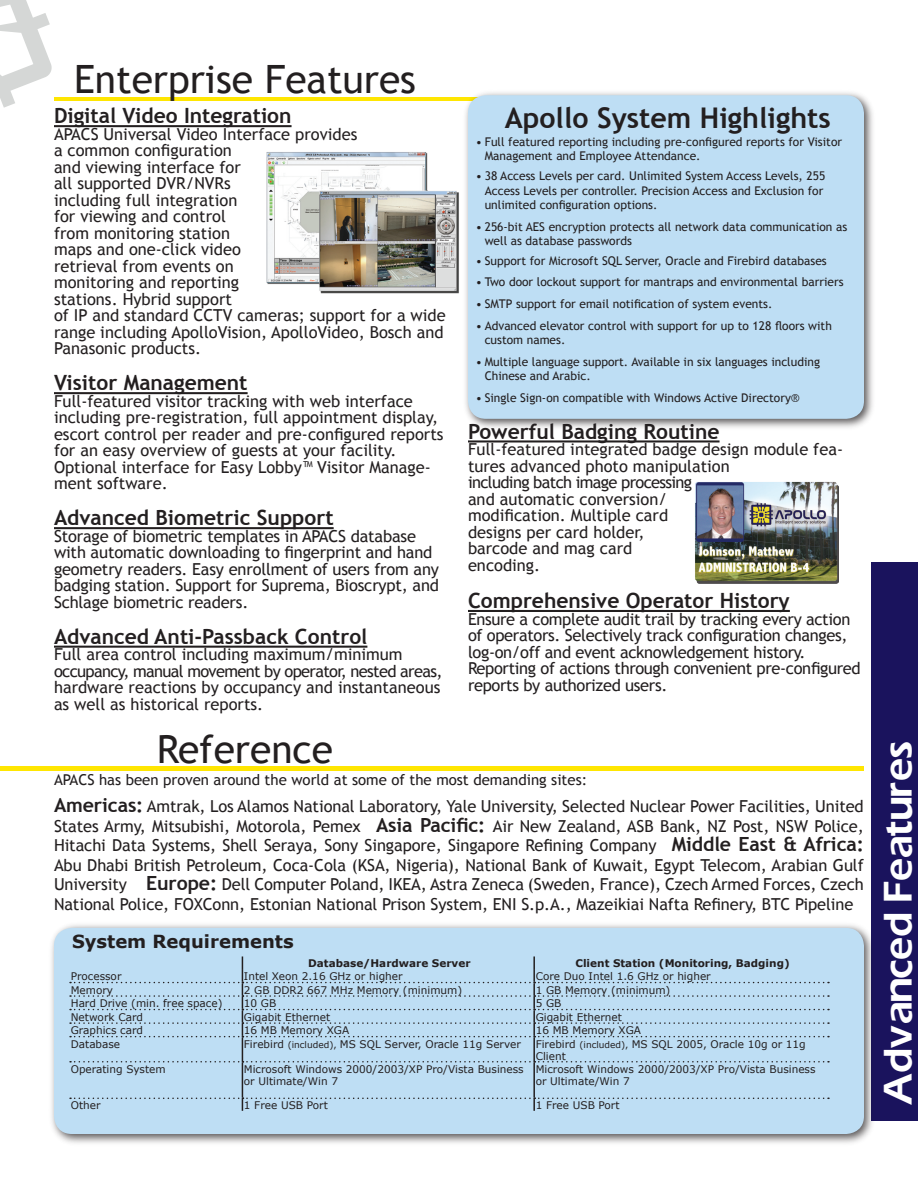
<style>
.page{position:relative;width:918px;height:1188px;background:#fff}
.page>*{position:absolute;margin:0;border:0;box-sizing:border-box;transform-origin:0 0}
.t1{font:900 44.55px "Eras";letter-spacing:.01em;color:#fff}
.t2{font:39px "Trebuchet MS";color:#231f20}
.t3{font:700 28.5px "Trebuchet MS";color:#231f20}
.t4{font:700 21px "Trebuchet MS";color:#231f20}
.t5{font:700 18px "Verdana";color:#231f20}
.t6{font:16.5px/16.5px "Trebuchet MS";color:#231f20}
.t7{font:16.5px/16.5px "Trebuchet MS";letter-spacing:-.02em;color:#231f20}
.t8{font:15px "Trebuchet MS";color:#231f20}
.t9{font:12px/14.4px "Trebuchet MS";color:#231f20}
.t10{font:10.5px/12px "Verdana";color:#231f20}
.t11{font:700 10.5px "Verdana";color:#231f20}
.s1{font-weight:700;font-size:19.5px}
.s2{font-size:9px}
</style>
<div class="page">
<hr style="left:54px;top:97px;width:425px;height:4px;background:#ffe601">
<div style="left:462px;top:89px;width:414px;height:342px;background:#231f20;opacity:.75"></div>
<div style="left:468px;top:95px;width:396px;height:324px;background:#bedef4;border-radius:18px"></div>
<svg style="left:0;top:0;width:52px;height:108px"></svg>
<hr style="left:0;top:767px;width:864px;height:4px;background:#ffe601">
<div style="left:871px;top:562px;width:47px;height:559px;background:#1a135d"></div>
<div style="left:48px;top:921px;width:829px;height:226px;background:#231f20;opacity:.75"></div>
<div style="left:54px;top:928px;width:810px;height:206px;background:#bedef4;border-radius:18px"></div>
<hr style="left:242px;top:1063px;width:1px;height:35px;background:#231f20">
<hr style="left:533px;top:1063px;width:2px;height:35px;background:#231f20">
<svg style="left:70px;top:956px;width:759px;height:107px"></svg>
<svg style="left:70px;top:1098px;width:759px;height:13px"></svg>
<hr style="left:54px;top:125px;width:238px;height:2px;background:#231f20">
<hr style="left:54px;top:392px;width:194px;height:2px;background:#231f20">
<hr style="left:54px;top:527px;width:280px;height:2px;background:#231f20">
<hr style="left:54px;top:646px;width:313px;height:2px;background:#231f20">
<hr style="left:468px;top:440px;width:252px;height:2px;background:#231f20">
<hr style="left:468px;top:610px;width:322px;height:2px;background:#231f20">
<img style="left:695px;top:481px;width:143px;height:103px">
<img style="left:266px;top:141px;width:202px;height:161px">
<h2 class="t2" style="left:74px;top:56px;width:344px">Enterprise Features</h2>
<p class="t4" style="left:54px;top:103px;width:239px">Digital Video Integration</p>
<p class="t6" style="left:54px;top:126px;width:393px">APACS Universal Video Interface provides<br>a common configuration<br>and viewing interface for<br>all supported DVR/NVRs<br>including full integration<br>for viewing and control<br>from monitoring station<br>maps and one-click video<br>retrieval from events on<br>monitoring and reporting<br>stations. Hybrid support<br>of IP and standard CCTV cameras; support for a wide range including ApolloVision, ApolloVideo, Bosch and<br>Panasonic products.</p>
<p class="t4" style="left:54px;top:370px;width:195px">Visitor Management</p>
<p class="t6" style="left:54px;top:393px;width:391px">Full-featured visitor tracking with web interface including pre-registration, full appointment display, escort control per reader and pre-configured reports for an easy overview of guests at your facility.<br>Optional interface for Easy Lobby™ Visitor Manage&shy;ment software.</p>
<p class="t4" style="left:54px;top:505px;width:281px">Advanced Biometric Support</p>
<p class="t6" style="left:54px;top:528px;width:387px">Storage of biometric templates in APACS database with automatic downloading to fingerprint and hand geometry readers. Easy enrollment of users from any badging station. Support for Suprema, Bioscrypt, and Schlage biometric readers.</p>
<p class="t4" style="left:54px;top:623px;width:315px">Advanced Anti-Passback Control</p>
<p class="t6" style="left:54px;top:647px;width:390px">Full area control including maximum/minimum occupancy, manual movement by operator, nested areas, hardware reactions by occupancy and instantaneous as well as historical reports.</p>
<h3 class="t3" style="left:505px;top:100px;width:327px">Apollo System Highlights</h3>
<p class="t9" style="left:485px;top:135px;width:359px;text-indent:-9px">• Full featured reporting including pre-configured reports for Visitor<br>Management and Employee Attendance.</p>
<p class="t9" style="left:485px;top:169px;width:342px;text-indent:-9px">• 38 Access Levels per card. Unlimited System Access Levels, 255<br>Access Levels per controller. Precision Access and Exclusion for unlimited configuration options.</p>
<p class="t9" style="left:485px;top:219px;width:364px;text-indent:-9px">• 256-bit AES encryption protects all network data communication as well as database passwords</p>
<p class="t9" style="left:476px;top:253px;width:353px">• Support for Microsoft SQL Server, Oracle and Firebird databases</p>
<p class="t9" style="left:476px;top:275px;width:369px">• Two door lockout support for mantraps and environmental barriers</p>
<p class="t9" style="left:476px;top:297px;width:298px">• SMTP support for email notification of system events.</p>
<p class="t9" style="left:485px;top:318px;width:349px;text-indent:-9px">• Advanced elevator control with support for up to 128 floors with custom names.</p>
<p class="t9" style="left:485px;top:354px;width:337px;text-indent:-9px">• Multiple language support. Available in six languages including<br>Chinese and Arabic.</p>
<p class="t9" style="left:476px;top:390px;width:325px">• Single Sign-on compatible with Windows Active Directory®</p>
<p class="t4" style="left:468px;top:418px;width:253px">Powerful Badging Routine</p>
<p class="t6" style="left:468px;top:441px;width:377px">Full-featured integrated badge design module fea&shy;tures advanced photo manipulation<br>including batch image processing<br>and automatic conversion/<br>modification. Multiple card<br>designs per card holder,<br>barcode and mag card<br>encoding.</p>
<p class="t4" style="left:468px;top:588px;width:323px">Comprehensive Operator History</p>
<p class="t7" style="left:468px;top:611px;width:394px">Ensure a complete audit trail by tracking every action of operators. Selectively track configuration changes, log-on/off and event acknowledgement history.<br>Reporting of actions through convenient pre-configured reports by authorized users.</p>
<h2 class="t2" style="left:157px;top:726px;width:178px">Reference</h2>
<h1 class="t1" style="left:873px;top:1105px;width:366px;rotate:-90deg">Advanced Features</h1>
<p class="t8" style="left:54px;top:771px;width:535px">APACS has been proven around the world at some of the most demanding sites:</p>
<p class="t6" style="left:54px;top:797px;width:811px;line-height:19.5px;text-align:justify"><span class="s1">Americas:</span> Amtrak, Los Alamos National Laboratory, Yale University, Selected Nuclear Power Facilities, United States Army, Mitsubishi, Motorola, Pemex <span class="s1">Asia Pacific:</span> Air New Zealand, ASB Bank, NZ Post, NSW Police, Hitachi Data Systems, Shell Seraya, Sony Singapore, Singapore Refining Company <span class="s1">Middle East &amp; Africa:<br></span>Abu Dhabi British Petroleum, Coca-Cola (KSA, Nigeria), National Bank of Kuwait, Egypt Telecom, Arabian Gulf University <span class="s1">Europe:</span> Dell Computer Poland, IKEA, Astra Zeneca (Sweden, France), Czech Armed Forces, Czech National Police, FOXConn, Estonian National Prison System, ENI S.p.A., Mazeikiai Nafta Refinery, BTC Pipeline</p>
<p class="t5" style="left:72px;top:930px;width:223px">System Requirements</p>
<p class="t11" style="left:308px;top:956px;width:164px">Database/Hardware Server</p>
<p class="t11" style="left:575px;top:956px;width:216px">Client Station (Monitoring, Badging)</p>
<p class="t10" style="left:71px;top:970px;width:52px">Processor</p>
<p class="t10" style="left:244px;top:970px;width:160px">Intel Xeon 2.16 GHz or higher</p>
<p class="t10" style="left:536px;top:970px;width:177px">Core Duo Intel 1.6 GHz or higher</p>
<p class="t10" style="left:71px;top:983px;width:44px">Memory</p>
<p class="t10" style="left:244px;top:983px;width:220px">2 GB DDR2 667 MHz Memory (minimum)</p>
<p class="t10" style="left:536px;top:983px;width:136px">1 GB Memory (minimum)</p>
<p class="t10" style="left:71px;top:997px;width:153px">Hard Drive (min. free space)</p>
<p class="t10" style="left:244px;top:997px;width:34px">10 GB</p>
<p class="t10" style="left:536px;top:997px;width:27px">5 GB</p>
<p class="t10" style="left:71px;top:1010px;width:74px">Network Card</p>
<p class="t10" style="left:244px;top:1010px;width:88px">Gigabit Ethernet</p>
<p class="t10" style="left:536px;top:1010px;width:88px">Gigabit Ethernet</p>
<p class="t10" style="left:71px;top:1024px;width:74px">Graphics card</p>
<p class="t10" style="left:244px;top:1024px;width:107px">16 MB Memory XGA</p>
<p class="t10" style="left:536px;top:1024px;width:107px">16 MB Memory XGA</p>
<p class="t10" style="left:71px;top:1038px;width:51px">Database</p>
<p class="t10" style="left:244px;top:1038px;width:279px">Firebird <span class="s2">(included),</span> MS SQL Server, Oracle 11g Server</p>
<p class="t10" style="left:536px;top:1037px;width:272px;line-height:12.6px">Firebird <span class="s2">(included),</span> MS SQL 2005, Oracle 10g or 11g<br>Client</p>
<p class="t10" style="left:71px;top:1063px;width:96px">Operating System</p>
<p class="t10" style="left:244px;top:1063px;width:281px">Microsoft Windows 2000/2003/XP Pro/Vista Business or Ultimate/Win 7</p>
<p class="t10" style="left:536px;top:1063px;width:281px">Microsoft Windows 2000/2003/XP Pro/Vista Business or Ultimate/Win 7</p>
<p class="t10" style="left:71px;top:1099px;width:31px">Other</p>
<p class="t10" style="left:244px;top:1099px;width:85px">1 Free USB Port</p>
<p class="t10" style="left:536px;top:1099px;width:85px">1 Free USB Port</p>
</div>
